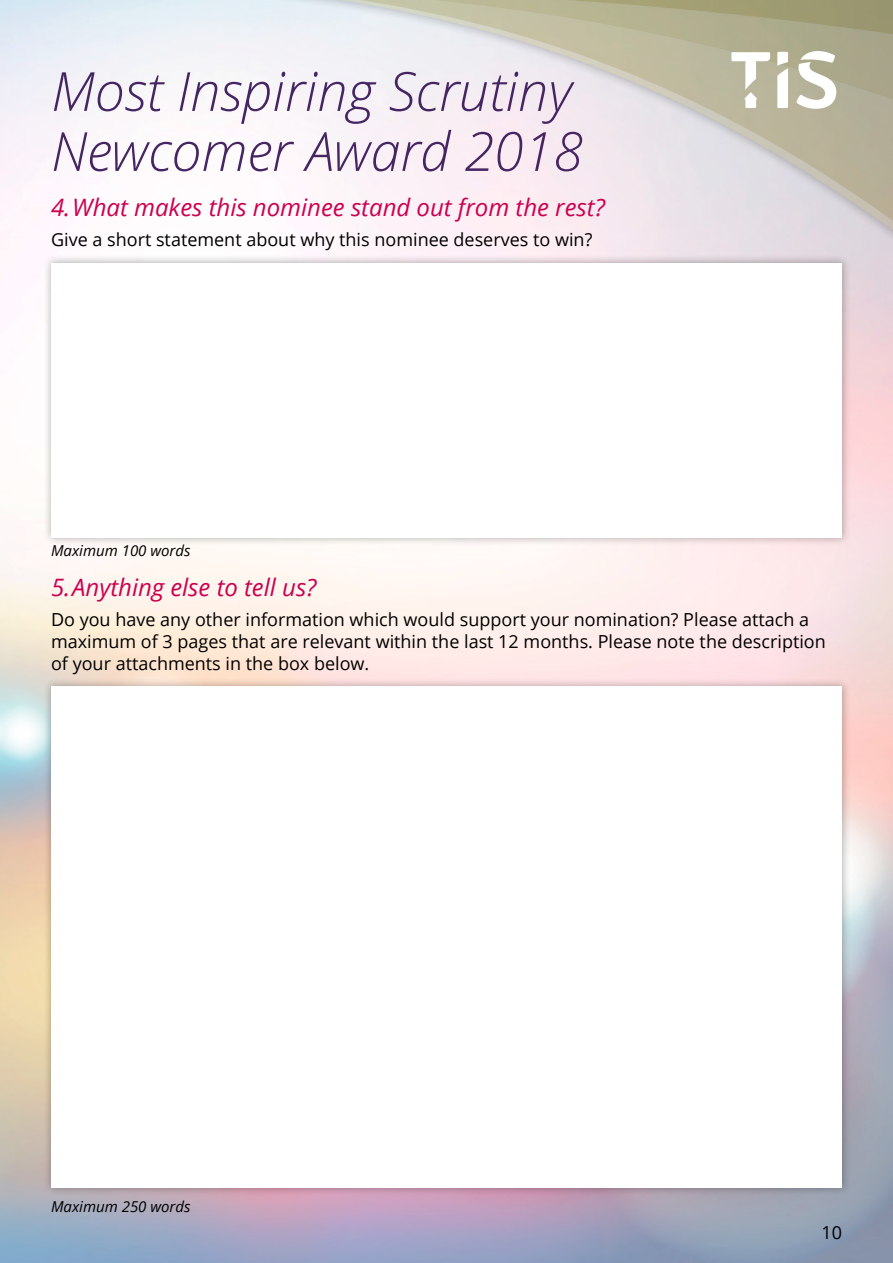
<style>
.page{position:relative;width:893px;height:1263px;background:#fff}
.page>*{position:absolute;margin:0;border:0;box-sizing:border-box;transform-origin:0 0}
.t1{font:italic 300 54px/60px "Open Sans";color:#462563}
.t2{font:italic 24px "Open Sans";color:#cb004e}
.t3{font:18px/21.6px "Open Sans";color:#000}
.t4{font:italic 15px "Open Sans";color:#000}
</style>
<div class="page">
<div style="left:225px;top:0;width:668px;height:250px;background:#000;opacity:.6"></div>
<svg style="left:234px;top:0;width:659px;height:240px;fill:#fbf2f7"></svg>
<svg style="left:255px;top:103px;width:638px;height:127px"></svg>
<svg style="left:254px;top:36px;width:639px;height:67px"></svg>
<svg style="left:254px;top:0;width:639px;height:36px;background:#c0bfa9"></svg>
<svg style="left:777px;top:52px;width:11px;height:56px"></svg>
<svg style="left:796px;top:51px;width:40px;height:58px"></svg>
<svg style="left:731px;top:52px;width:39px;height:56px"></svg>
<div style="left:43px;top:679px;width:807px;height:517px;background:#000;opacity:.3"></div>
<div style="left:51px;top:687px;width:791px;height:501px;background:#fff"></div>
<div style="left:43px;top:255px;width:807px;height:291px;background:#000;opacity:.3"></div>
<div style="left:51px;top:263px;width:791px;height:274px;background:#fff"></div>
<h1 class="t1" style="left:51px;top:59px;width:534px">Most Inspiring Scrutiny<br>Newcomer Award 2018</h1>
<h2 class="t2" style="left:51px;top:190px;width:555px">4.What makes this nominee stand out from the rest?</h2>
<p class="t3" style="left:51px;top:228px;width:543px">Give a short statement about why this nominee deserves to win?</p>
<p class="t4" style="left:51px;top:540px;width:141px">Maximum 100 words</p>
<h2 class="t2" style="left:51px;top:571px;width:267px">5.Anything else to tell us?</h2>
<p class="t3" style="left:51px;top:609px;width:776px">Do you have any other information which would support your nomination? Please attach a maximum of 3 pages that are relevant within the last 12 months. Please note the description of your attachments in the box below.</p>
<p class="t4" style="left:51px;top:1196px;width:141px">Maximum 250 words</p>
<p class="t3" style="left:821px;top:1221px;width:22px">10</p>
</div>
